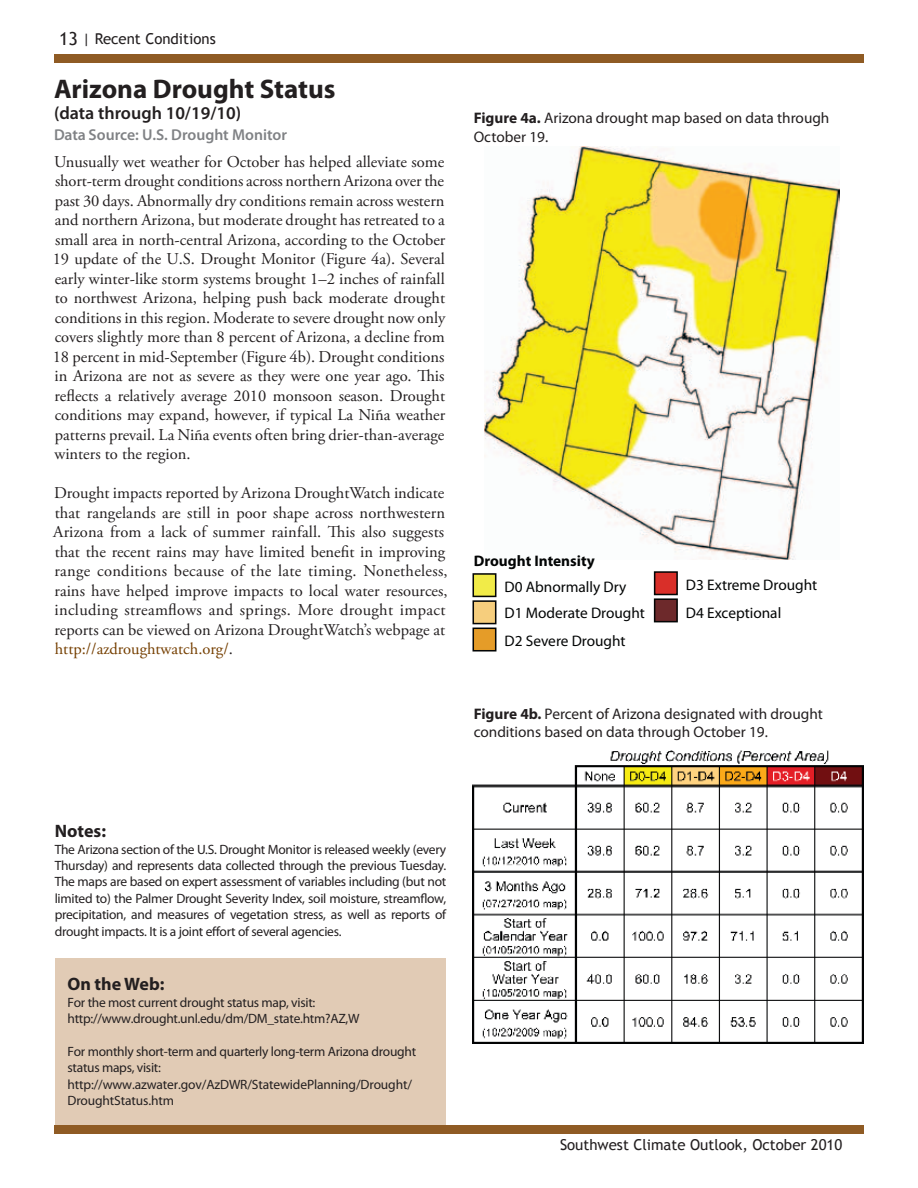
<style>
.page{position:relative;width:918px;height:1188px;background:#fff}
.page>*{position:absolute;margin:0;border:0;box-sizing:border-box;transform-origin:0 0}
.t1{font:700 27px "Myriad Pro";color:#231f20}
.t2{font:600 18px "Myriad Pro";color:#231f20}
.t3{font:700 18px "Myriad Pro";color:#231f20}
.t4{font:16.5px/19.5px "Adobe Garamond Pro";color:#231f20;text-align:justify}
.t5{font:600 15.75px "Myriad Pro";color:#808285}
.t6{font:15.3px/18.3px "Myriad Pro";color:#231f20}
.t7{font:15.3px/27.2px "Myriad Pro";color:#030505}
.t8{font:700 15.3px "Myriad Pro";color:#030505}
.t9{font:15px "Trebuchet MS";color:#231f20}
.t10{font:13.5px/16.5px "Myriad Pro";letter-spacing:-.02em;color:#231f20}
.s1{font-size:18px}
.s2{color:#753f00}
.s3{font-weight:700}
</style>
<div class="page">
<div style="left:55px;top:958px;width:391px;height:175px;background:#e1cbb5"></div>
<div style="left:54px;top:1125px;width:810px;height:9px;background:#8f5b24"></div>
<div style="left:54px;top:54px;width:810px;height:9px;background:#8f5b24"></div>
<img style="left:485px;top:146px;width:354px;height:414px">
<div style="left:473px;top:574px;width:23px;height:22px;background:#f1eb48"></div>
<div style="left:473px;top:573px;width:23px;height:24px;border:2px solid #030505"></div>
<div style="left:473px;top:601px;width:23px;height:23px;background:#f6ce7d"></div>
<div style="left:473px;top:600px;width:23px;height:24px;border:2px solid #030505"></div>
<div style="left:473px;top:628px;width:23px;height:23px;background:#e59c28"></div>
<div style="left:473px;top:628px;width:23px;height:24px;border:2px solid #030505"></div>
<div style="left:655px;top:599px;width:22px;height:23px;background:#6d292b"></div>
<div style="left:654px;top:598px;width:24px;height:24px;border:2px solid #030505"></div>
<div style="left:655px;top:572px;width:22px;height:22px;background:#d92f29"></div>
<div style="left:654px;top:571px;width:24px;height:24px;border:2px solid #030505"></div>
<img style="left:473px;top:750px;width:390px;height:294px">
<p class="t9" style="left:59px;top:30px;width:158px"><span class="s1">13</span> | Recent Conditions</p>
<h1 class="t1" style="left:54px;top:72px;width:283px">Arizona Drought Status</h1>
<p class="t2" style="left:54px;top:102px;width:189px">(data through 10/19/10)</p>
<p class="t5" style="left:54px;top:125px;width:235px">Data Source: U.S. Drought Monitor</p>
<p class="t4" style="left:53px;top:152px;width:394px">Unusually wet weather for October has helped alleviate some short-term drought conditions across northern Arizona over the past 30 days. Abnormally dry conditions remain across western and northern Arizona, but moderate drought has retreated to a small area in north-central Arizona, according to the October 19 update of the U.S. Drought Monitor (Figure 4a). Several early winter-like storm systems brought 1–2 inches of rainfall to northwest Arizona, helping push back moderate drought conditions in this region. Moderate to severe drought now only covers slightly more than 8 percent of Arizona, a decline from 18 percent in mid-September (Figure 4b). Drought conditions in Arizona are not as severe as they were one year ago. This reflects a relatively average 2010 monsoon season. Drought conditions may expand, however, if typical La Niña weather patterns prevail. La Niña events often bring drier-than-average winters to the region.</p>
<p class="t4" style="left:53px;top:484px;width:396px;text-align:left">Drought impacts reported by Arizona DroughtWatch indicate that rangelands are still in poor shape across northwestern Arizona from a lack of summer rainfall. This also suggests that the recent rains may have limited benefit in improving range conditions because of the late timing. Nonetheless, rains have helped improve impacts to local water resources, including streamflows and springs. More drought impact reports can be viewed on Arizona DroughtWatch’s webpage at <span class="s2">http://azdroughtwatch.org/</span>.</p>
<p class="t6" style="left:474px;top:109px;width:357px"><span class="s3">Figure 4a.</span> Arizona drought map based on data through<br>October 19.</p>
<p class="t8" style="left:474px;top:551px;width:123px">Drought Intensity</p>
<p class="t7" style="left:505px;top:573px;width:142px">D0 Abnormally Dry<br>D1 Moderate Drought<br>D2 Severe Drought</p>
<p class="t7" style="left:686px;top:571px;width:133px;line-height:27.6px">D3 Extreme Drought<br>D4 Exceptional</p>
<p class="t6" style="left:474px;top:704px;width:351px"><span class="s3">Figure 4b.</span> Percent of Arizona designated with drought conditions based on data through October 19.</p>
<p class="t3" style="left:55px;top:819px;width:53px">Notes:</p>
<p class="t10" style="left:55px;top:841px;width:393px;text-align:justify">The Arizona section of the U.S. Drought Monitor is released weekly (every Thursday) and represents data collected through the previous Tuesday.<br>The maps are based on expert assessment of variables including (but not limited to) the Palmer Drought Severity Index, soil moisture, streamflow, precipitation, and measures of vegetation stress, as well as reports of drought impacts. It is a joint effort of several agencies.</p>
<p class="t3" style="left:68px;top:972px;width:98px">On the Web:</p>
<p class="t10" style="left:68px;top:994px;width:293px">For the most current drought status map, visit: http://www.drought.unl.edu/dm/DM_state.htm?AZ,W</p>
<p class="t10" style="left:68px;top:1043px;width:350px">For monthly short-term and quarterly long-term Arizona drought status maps, visit: http://www.azwater.gov/AzDWR/StatewidePlanning/Drought/ DroughtStatus.htm</p>
<p class="t9" style="left:560px;top:1135px;width:284px">Southwest Climate Outlook, October 2010</p>
</div>
